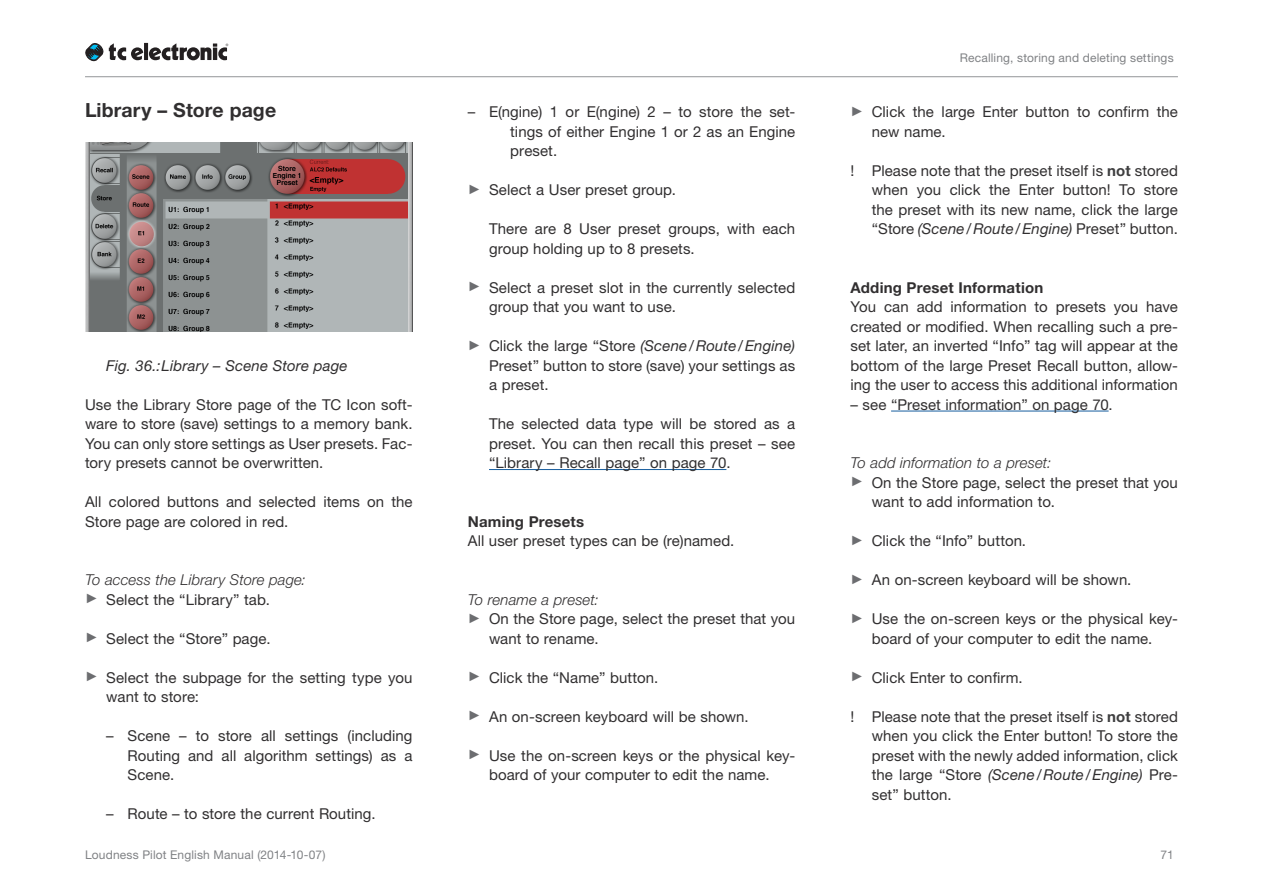
<style>
.page{position:relative;width:1263px;height:893px;background:#fff}
.page>*{position:absolute;margin:0;border:0;box-sizing:border-box;transform-origin:0 0}
.t1{font:700 19.5px "Helvetica Neue LT Pro";letter-spacing:.005em;color:#312f30}
.t2{font:15px/19.5px "Helvetica Neue LT Pro";letter-spacing:.005em;color:#312f30;text-align:justify}
.t3{font:italic 300 15px/19.5px "Helvetica Neue LT Pro";letter-spacing:.005em;color:#312f30}
.t4{font:700 15px "Helvetica Neue LT Pro";letter-spacing:.015em;color:#312f30}
.t5{font:italic 15px "Helvetica Neue LT Pro";letter-spacing:.01em;color:#312f30}
.t6{font:12px "Helvetica Neue LT Pro";letter-spacing:.01em;color:#808285}
.s1{font-family:"Arial";font-weight:400;font-style:normal;font-size:13.5px;color:#6c6d70}
.s2{font-weight:400;font-style:normal}
.s3{font-family:"Arial";font-size:13.5px;color:#6c6d70}
.s4{font-style:italic}
.s5{font-weight:700;color:#3e3e3f}
</style>
<div class="page">
<hr style="left:144px;top:43px;width:4px;height:17px;background:#231f20">
<svg style="left:149px;top:43px;width:79px;height:17px"></svg>
<svg style="left:85px;top:43px;width:58px;height:18px"></svg>
<hr style="left:85px;top:76px;width:1093px;height:1px;background:#939598">
<img style="left:85px;top:143px;width:327px;height:189px">
<hr style="left:489px;top:469px;width:237px;height:1px;background:#175d9e">
<hr style="left:891px;top:411px;width:217px;height:1px;background:#175d9e">
<h1 class="t1" style="left:85px;top:98px;width:193px">Library – Store page</h1>
<p class="t5" style="left:106px;top:356px;width:243px">Fig. 36.:Library – Scene Store page</p>
<p class="t2" style="left:85px;top:394px;width:329px">Use the Library Store page of the TC Icon soft&shy;ware to store (save) settings to a memory bank.<br>You can only store settings as User presets. Fac&shy;tory presets cannot be overwritten.</p>
<p class="t2" style="left:85px;top:492px;width:329px">All colored buttons and selected items on the<br>Store page are colored in red.</p>
<p class="t3" style="left:85px;top:570px;width:222px">To access the Library Store page: <span class="s1">►</span> <span class="s2">Select the “Library” tab.</span></p>
<p class="t2" style="left:85px;top:628px;width:187px"><span class="s3">►</span> Select the “Store” page.</p>
<p class="t2" style="left:106px;top:667px;width:308px;text-indent:-21px"><span class="s3">►</span> Select the subpage for the setting type you want to store:</p>
<p class="t2" style="left:128px;top:726px;width:286px;text-indent:-21px">– Scene – to store all settings (including Routing and all algorithm settings) as a Scene.</p>
<p class="t2" style="left:106px;top:804px;width:271px">– Route – to store the current Routing.</p>
<p class="t2" style="left:510px;top:102px;width:286px;text-indent:-43px">– E(ngine) 1 or E(ngine) 2 – to store the set&shy;tings of either Engine 1 or 2 as an Engine preset.</p>
<p class="t2" style="left:468px;top:180px;width:210px"><span class="s3">►</span> Select a User preset group.</p>
<p class="t2" style="left:489px;top:219px;width:308px">There are 8 User preset groups, with each group holding up to 8 presets.</p>
<p class="t2" style="left:489px;top:277px;width:308px;text-indent:-21px"><span class="s3">►</span> Select a preset slot in the currently selected group that you want to use.</p>
<p class="t2" style="left:489px;top:336px;width:308px;text-indent:-21px"><span class="s3">►</span> Click the large “Store <span class="s4">(Scene/Route/Engine)<br></span>Preset” button to store (save) your settings as a preset.</p>
<p class="t2" style="left:489px;top:414px;width:308px">The selected data type will be stored as a preset. You can then recall this preset – see “Library – Recall page” on page 70.</p>
<p class="t4" style="left:468px;top:512px;width:118px">Naming Presets</p>
<p class="t2" style="left:468px;top:531px;width:268px">All user preset types can be (re)named.</p>
<p class="t3" style="left:468px;top:589px;width:132px">To rename a preset:</p>
<p class="t2" style="left:468px;top:609px;width:329px"><span class="s3">►</span> On the Store page, select the preset that you</p>
<p class="t2" style="left:489px;top:628px;width:111px">want to rename.</p>
<p class="t2" style="left:468px;top:667px;width:192px"><span class="s3">►</span> Click the “Name” button.</p>
<p class="t2" style="left:468px;top:706px;width:282px"><span class="s3">►</span> An on-screen keyboard will be shown.</p>
<p class="t2" style="left:468px;top:745px;width:329px;text-align:center"><span class="s3">►</span> Use the on-screen keys or the physical key&shy;board of your computer to edit the name.</p>
<p class="t6" style="left:960px;top:50px;width:215px">Recalling, storing and deleting settings</p>
<p class="t2" style="left:872px;top:102px;width:308px;text-indent:-21px"><span class="s3">►</span> Click the large Enter button to confirm the new name.</p>
<p class="t2" style="left:872px;top:160px;width:308px;text-indent:-21px">! Please note that the preset itself is <span class="s5">not</span> stored when you click the Enter button! To store the preset with its new name, click the large “Store <span class="s4">(Scene/Route/Engine)</span> Preset” button.</p>
<p class="t4" style="left:850px;top:278px;width:194px">Adding Preset Information</p>
<p class="t2" style="left:850px;top:297px;width:329px">You can add information to presets you have created or modified. When recalling such a pre&shy;set later, an inverted “Info” tag will appear at the bottom of the large Preset Recall button, allow&shy;ing the user to access this additional information</p>
<p class="t2" style="left:850px;top:394px;width:264px">– see “Preset information” on page 70.</p>
<p class="t3" style="left:850px;top:453px;width:202px">To add information to a preset:</p>
<p class="t2" style="left:850px;top:472px;width:329px"><span class="s3">►</span> On the Store page, select the preset that you</p>
<p class="t2" style="left:872px;top:492px;width:185px">want to add information to.</p>
<p class="t2" style="left:850px;top:531px;width:177px"><span class="s3">►</span> Click the “Info” button.</p>
<p class="t2" style="left:850px;top:570px;width:282px"><span class="s3">►</span> An on-screen keyboard will be shown.</p>
<p class="t2" style="left:850px;top:609px;width:329px;text-align:center"><span class="s3">►</span> Use the on-screen keys or the physical key&shy;board of your computer to edit the name.</p>
<p class="t2" style="left:850px;top:667px;width:174px"><span class="s3">►</span> Click Enter to confirm.</p>
<p class="t2" style="left:872px;top:706px;width:308px;text-indent:-21px">! Please note that the preset itself is <span class="s5">not</span> stored when you click the Enter button! To store the preset with the newly added information, click the large “Store <span class="s4">(Scene/Route/Engine)</span> Pre&shy;set” button.</p>
<p class="t6" style="left:85px;top:848px;width:242px">Loudness Pilot English Manual (2014-10-07)</p>
<p class="t6" style="left:1160px;top:848px;width:15px">71</p>
</div>
